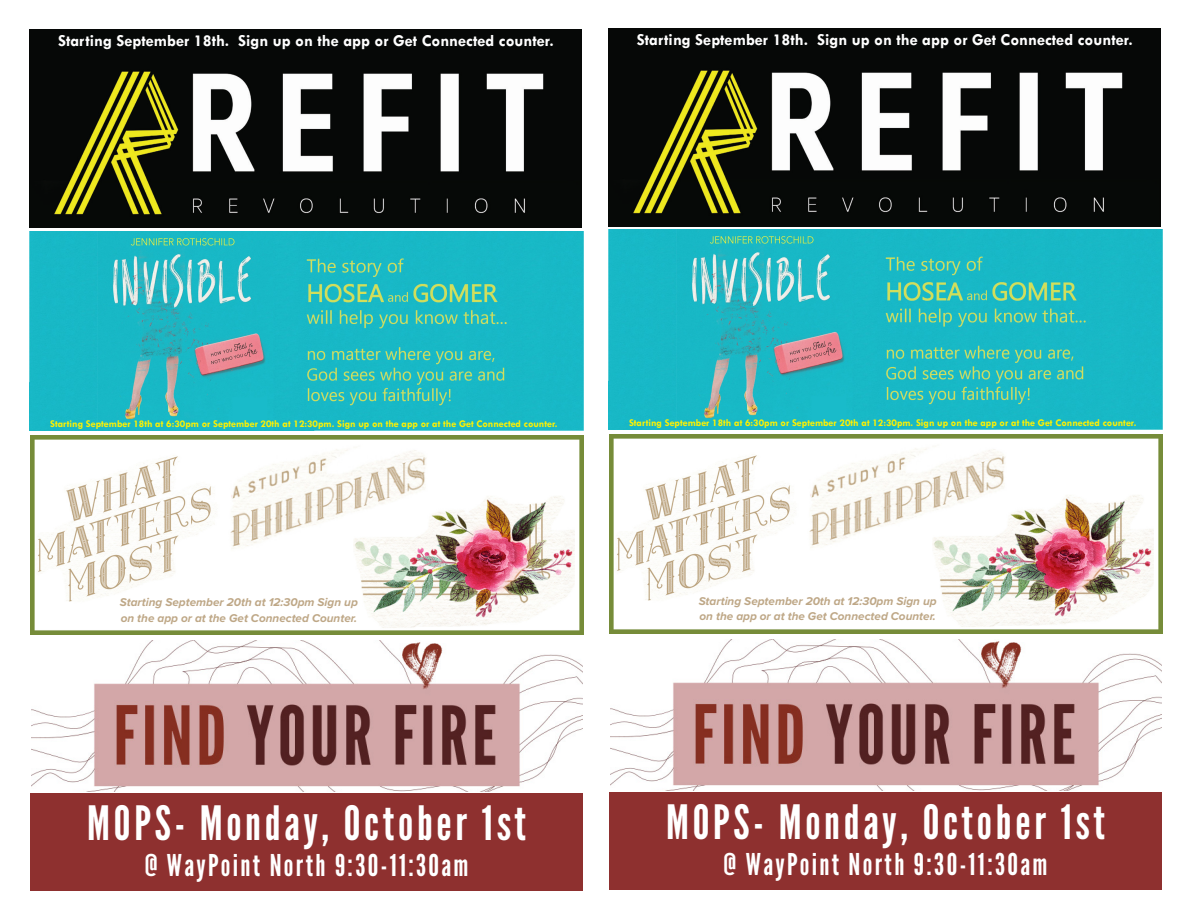
<style>
.page{position:relative;width:1188px;height:918px;background:#fff}
.page>*{position:absolute;margin:0;border:0;box-sizing:border-box;transform-origin:0 0}
.t1{font:47.25px "League Gothic";letter-spacing:.08em;color:#fff}
.t2{font:30px "League Gothic";letter-spacing:.08em;color:#fff}
.t3{font:700 16.8px "Tw Cen";color:#fff}
.t4{font:italic 700 11.7px/15.5px "Proxima Nova";color:#bea786}
.t5{font:700 10.35px "Tw Cen";color:#fff101}
</style>
<div class="page">
<img style="left:29px;top:29px;width:553px;height:199px">
<img style="left:29px;top:231px;width:555px;height:200px">
<img style="left:31px;top:435px;width:553px;height:200px">
<img style="left:31px;top:641px;width:551px;height:151px">
<div style="left:30px;top:793px;width:553px;height:98px;background:#8e302f"></div>
<img style="left:608px;top:28px;width:553px;height:198px">
<img style="left:608px;top:230px;width:554px;height:200px">
<img style="left:609px;top:434px;width:554px;height:200px">
<img style="left:610px;top:639px;width:551px;height:152px">
<div style="left:609px;top:792px;width:553px;height:98px;background:#8e302f"></div>
<p class="t3" style="left:58px;top:30px;width:497px">Starting September 18th. Sign up on the app or Get Connected counter.</p>
<p class="t3" style="left:637px;top:29px;width:497px">Starting September 18th. Sign up on the app or Get Connected counter.</p>
<p class="t5" style="left:50px;top:418px;width:509px">Starting September 18th at 6:30pm or September 20th at 12:30pm. Sign up on the app or at the Get Connected counter.</p>
<p class="t5" style="left:629px;top:417px;width:509px">Starting September 18th at 6:30pm or September 20th at 12:30pm. Sign up on the app or at the Get Connected counter.</p>
<p class="t4" style="left:120px;top:594px;width:239px">Starting September 20th at 12:30pm Sign up on the app or at the Get Connected Counter.</p>
<p class="t4" style="left:699px;top:593px;width:239px">Starting September 20th at 12:30pm Sign up on the app or at the Get Connected Counter.</p>
<p class="t1" style="left:87px;top:795px;width:440px">MOPS- Monday, October 1st</p>
<p class="t2" style="left:145px;top:848px;width:325px">@ WayPoint North 9:30-11:30am</p>
<p class="t1" style="left:666px;top:794px;width:440px">MOPS- Monday, October 1st</p>
<p class="t2" style="left:724px;top:847px;width:325px">@ WayPoint North 9:30-11:30am</p>
</div>
